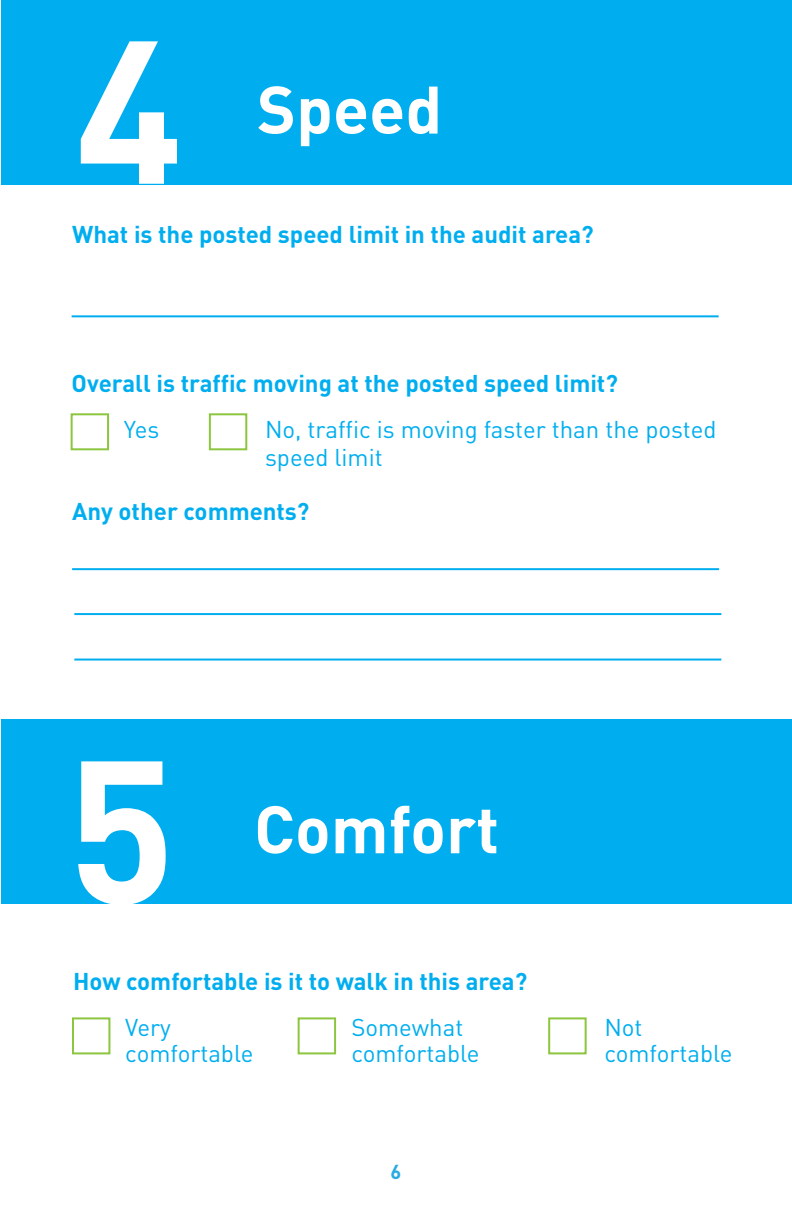
<style>
.page{position:relative;width:792px;height:1224px;background:#fff}
.page>*{position:absolute;margin:0;border:0;box-sizing:border-box;transform-origin:0 0}
.t1{font:700 200px "DINOT";color:#fff}
.t2{font:700 66px "DINOT";color:#fff}
.t3{font:700 24px "DINOT";color:#00aeef}
.t4{font:24px/28px "DINOT";color:#00aeef}
.t5{font:700 20px "DINOT";color:#29abe2}
</style>
<div class="page">
<div style="left:1px;top:0;width:791px;height:184px;background:#00aeef"></div>
<hr style="left:72px;top:315px;width:647px;height:2px;background:#00aeef">
<div style="left:71px;top:413px;width:38px;height:37px;border:2px solid #8cc63f"></div>
<div style="left:209px;top:413px;width:38px;height:37px;border:2px solid #8cc63f"></div>
<div style="left:1px;top:719px;width:791px;height:185px;background:#00aeef"></div>
<hr style="left:72px;top:568px;width:647px;height:2px;background:#00aeef">
<hr style="left:74px;top:613px;width:647px;height:2px;background:#00aeef">
<hr style="left:74px;top:659px;width:647px;height:2px;background:#00aeef">
<div style="left:72px;top:1017px;width:38px;height:37px;border:2px solid #8cc63f"></div>
<div style="left:298px;top:1017px;width:38px;height:37px;border:2px solid #8cc63f"></div>
<div style="left:548px;top:1017px;width:39px;height:37px;border:2px solid #8cc63f"></div>
<p class="t1" style="left:75px;top:-19px;width:110px">4</p>
<p class="t2" style="left:257px;top:67px;width:187px">Speed</p>
<p class="t3" style="left:72px;top:219px;width:523px">What is the posted speed limit in the audit area?</p>
<p class="t3" style="left:72px;top:367px;width:548px">Overall is traffic moving at the posted speed limit?</p>
<p class="t4" style="left:124px;top:415px;width:37px">Yes</p>
<p class="t4" style="left:265px;top:415px;width:453px">No, traffic is moving faster than the posted speed limit</p>
<p class="t3" style="left:72px;top:496px;width:239px">Any other comments?</p>
<p class="t1" style="left:67px;top:701px;width:110px">5</p>
<p class="t2" style="left:254px;top:786px;width:247px">Comfort</p>
<p class="t3" style="left:73px;top:966px;width:456px">How comfortable is it to walk in this area?</p>
<p class="t4" style="left:125px;top:1013px;width:47px">Very</p>
<p class="t4" style="left:125px;top:1039px;width:130px">comfortable</p>
<p class="t4" style="left:351px;top:1013px;width:113px">Somewhat</p>
<p class="t4" style="left:351px;top:1039px;width:130px">comfortable</p>
<p class="t5" style="left:391px;top:1158px;width:12px">6</p>
<p class="t4" style="left:604px;top:1013px;width:40px">Not</p>
<p class="t4" style="left:604px;top:1039px;width:130px">comfortable</p>
</div>
